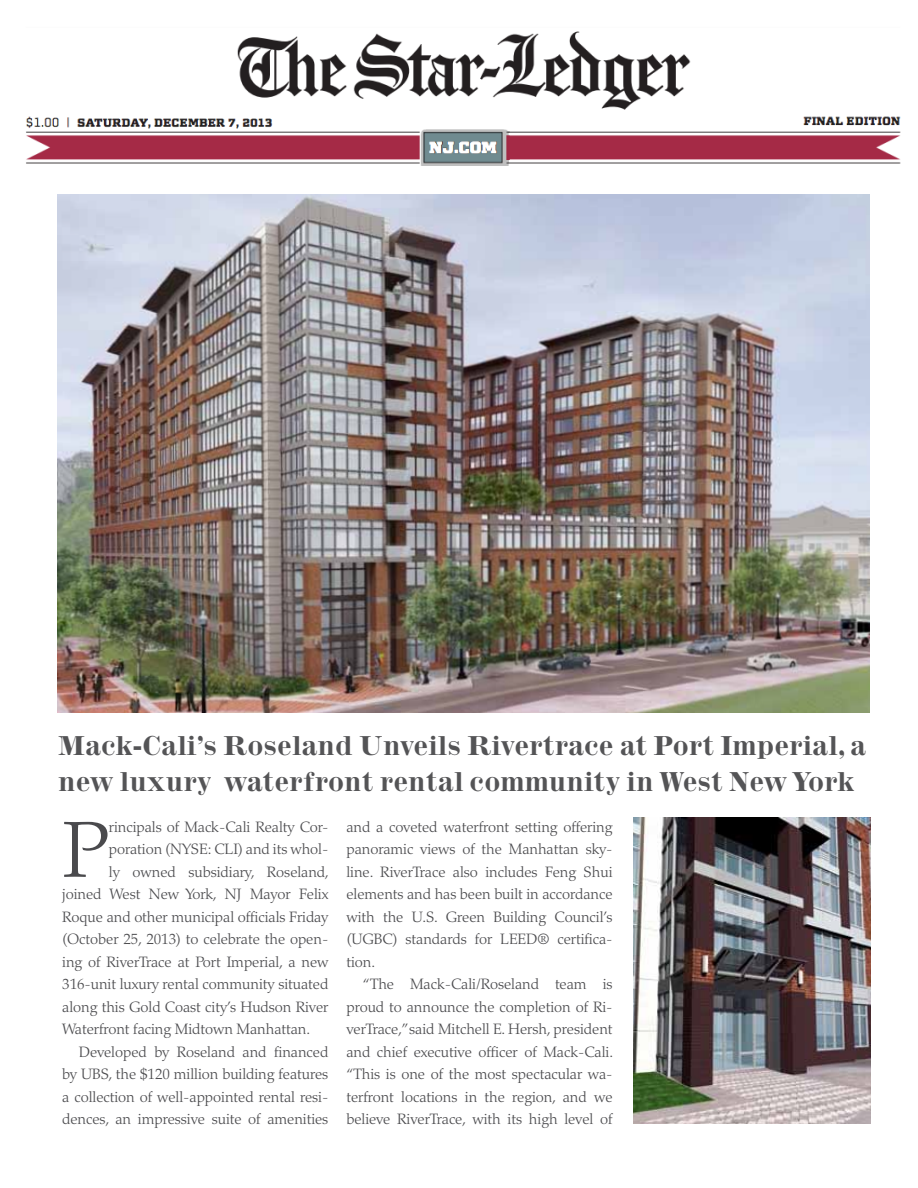
<style>
.page{position:relative;width:918px;height:1188px;background:#fff}
.page>*{position:absolute;margin:0;border:0;box-sizing:border-box;transform-origin:0 0}
.t1{font:300 79.35px "Palatino";color:#4a4a4d}
.t2{font:700 27px/36px "Inflex";color:#545456;scale:.89 1}
.t3{font:300 15px/22.5px "Palatino";letter-spacing:-.005em;color:#4a4a4d;text-align:justify}
</style>
<div class="page">
<img style="left:26px;top:31px;width:875px;height:134px">
<img style="left:58px;top:194px;width:811px;height:519px">
<img style="left:633px;top:817px;width:238px;height:306px">
<h2 class="t2" style="left:58px;top:728px;width:909px">Mack-Cali’s Roseland Unveils Rivertrace at Port Imperial, a new luxury waterfront rental community in West New York</h2>
<h1 class="t1" style="left:62px;top:804px;width:49px">P</h1>
<p class="t3" style="left:109px;top:816px;width:221px">rincipals of Mack-Cali Realty Cor-</p>
<p class="t3" style="left:109px;top:838px;width:221px">poration (NYSE: CLI) and its whol-</p>
<p class="t3" style="left:109px;top:861px;width:222px">ly owned subsidiary, Roseland,</p>
<p class="t3" style="left:62px;top:883px;width:268px">joined West New York, NJ Mayor Felix</p>
<p class="t3" style="left:62px;top:906px;width:268px">Roque and other municipal officials Friday</p>
<p class="t3" style="left:62px;top:928px;width:268px">(October 25, 2013) to celebrate the open-</p>
<p class="t3" style="left:62px;top:951px;width:268px">ing of RiverTrace at Port Imperial, a new</p>
<p class="t3" style="left:62px;top:973px;width:268px">316-unit luxury rental community situated</p>
<p class="t3" style="left:62px;top:996px;width:268px">along this Gold Coast city’s Hudson River</p>
<p class="t3" style="left:62px;top:1018px;width:249px">Waterfront facing Midtown Manhattan.</p>
<p class="t3" style="left:79px;top:1041px;width:251px">Developed by Roseland and financed</p>
<p class="t3" style="left:62px;top:1063px;width:268px">by UBS, the $120 million building features</p>
<p class="t3" style="left:62px;top:1086px;width:268px">a collection of well-appointed rental resi-</p>
<p class="t3" style="left:62px;top:1108px;width:268px">dences, an impressive suite of amenities</p>
<p class="t3" style="left:346px;top:816px;width:268px">and a coveted waterfront setting offering panoramic views of the Manhattan sky&shy;line. RiverTrace also includes Feng Shui elements and has been built in accordance with the U.S. Green Building Council’s (UGBC) standards for LEED® certifica&shy;tion.</p>
<p class="t3" style="left:346px;top:973px;width:268px;text-indent:16px">“The Mack-Cali/Roseland team is proud to announce the completion of Ri&shy;verTrace,”said Mitchell E. Hersh, president and chief executive officer of Mack-Cali. “This is one of the most spectacular wa&shy;terfront locations in the region, and we believe RiverTrace, with its high level of</p>
</div>
